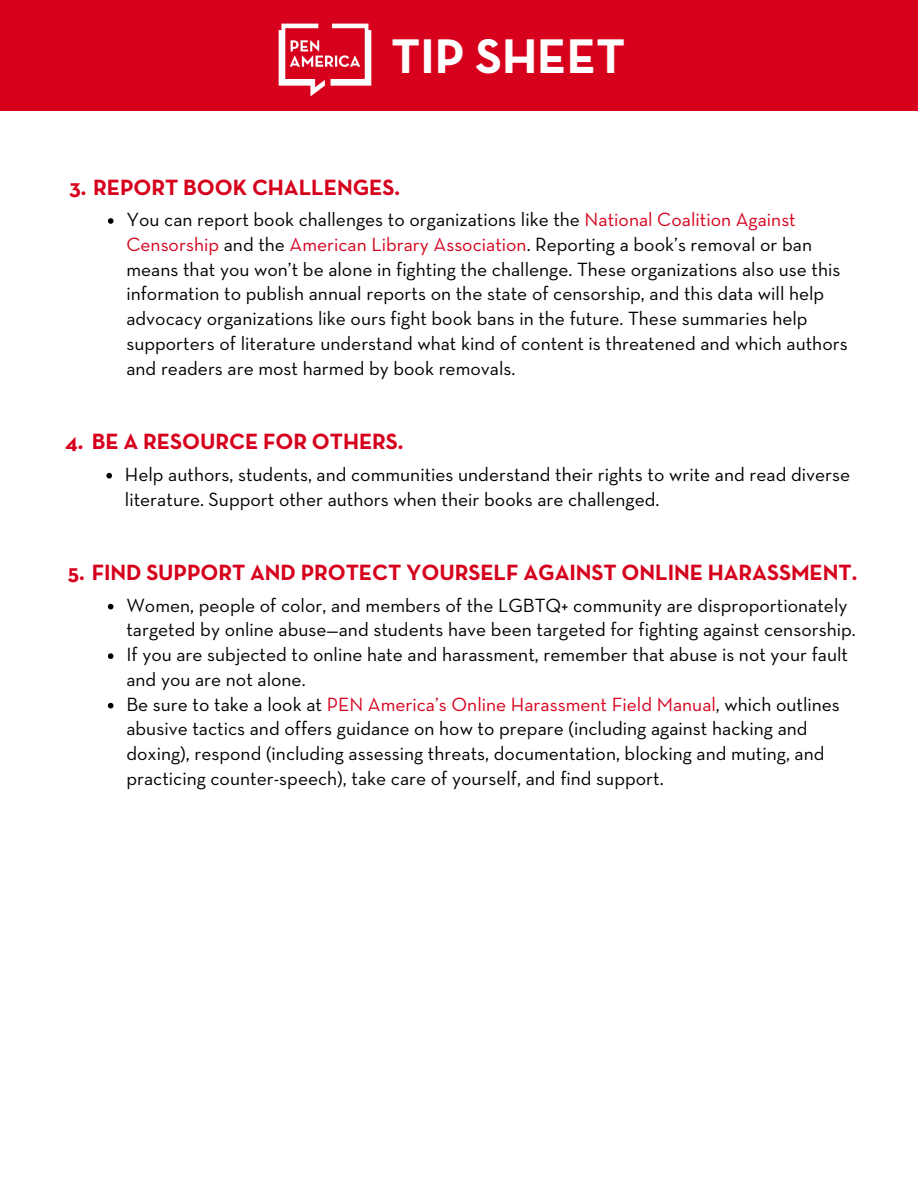
<style>
.page{position:relative;width:918px;height:1188px;background:#fff}
.page>*{position:absolute;margin:0;border:0;box-sizing:border-box;transform-origin:0 0}
.t1{font:700 49.5px "Neutraface Text";color:#fff}
.t2{font:700 22.5px "Neutraface Text";letter-spacing:-.005em;color:#d6001c}
.t3{font:19.5px/24.8px "Neutraface Text";color:#000}
.s1{color:#d6001c}
</style>
<div class="page">
<svg style="left:108px;top:604px;width:6px;height:5px"></svg>
<svg style="left:108px;top:653px;width:6px;height:6px"></svg>
<svg style="left:108px;top:703px;width:6px;height:5px"></svg>
<div style="left:0;top:0;width:918px;height:110px;background:#d6001c"></div>
<img style="left:278px;top:23px;width:94px;height:74px">
<svg style="left:108px;top:218px;width:6px;height:6px"></svg>
<svg style="left:106px;top:473px;width:6px;height:6px"></svg>
<p class="t1" style="left:391px;top:34px;width:236px">TIP SHEET</p>
<p class="t2" style="left:69px;top:177px;width:332px">3. REPORT BOOK CHALLENGES.</p>
<p class="t3" style="left:126px;top:208px;width:723px">You can report book challenges to organizations like the <span class="s1">National Coalition Against Censorship</span> and the <span class="s1">American Library Association</span>. Reporting a book’s removal or ban means that you won’t be alone in fighting the challenge. These organizations also use this information to publish annual reports on the state of censorship, and this data will help advocacy organizations like ours fight book bans in the future. These summaries help supporters of literature understand what kind of content is threatened and which authors and readers are most harmed by book removals.</p>
<p class="t2" style="left:65px;top:432px;width:340px">4. BE A RESOURCE FOR OTHERS.</p>
<p class="t3" style="left:125px;top:463px;width:727px">Help authors, students, and communities understand their rights to write and read diverse literature. Support other authors when their books are challenged.</p>
<p class="t2" style="left:68px;top:563px;width:791px">5. FIND SUPPORT AND PROTECT YOURSELF AGAINST ONLINE HARASSMENT.</p>
<p class="t3" style="left:126px;top:594px;width:731px">Women, people of color, and members of the LGBTQ+ community are disproportionately targeted by online abuse—and students have been targeted for fighting against censorship.</p>
<p class="t3" style="left:126px;top:643px;width:723px">If you are subjected to online hate and harassment, remember that abuse is not your fault and you are not alone.</p>
<p class="t3" style="left:126px;top:693px;width:715px">Be sure to take a look at <span class="s1">PEN America’s Online Harassment Field Manual</span>, which outlines abusive tactics and offers guidance on how to prepare (including against hacking and doxing), respond (including assessing threats, documentation, blocking and muting, and practicing counter-speech), take care of yourself, and find support.</p>
</div>
